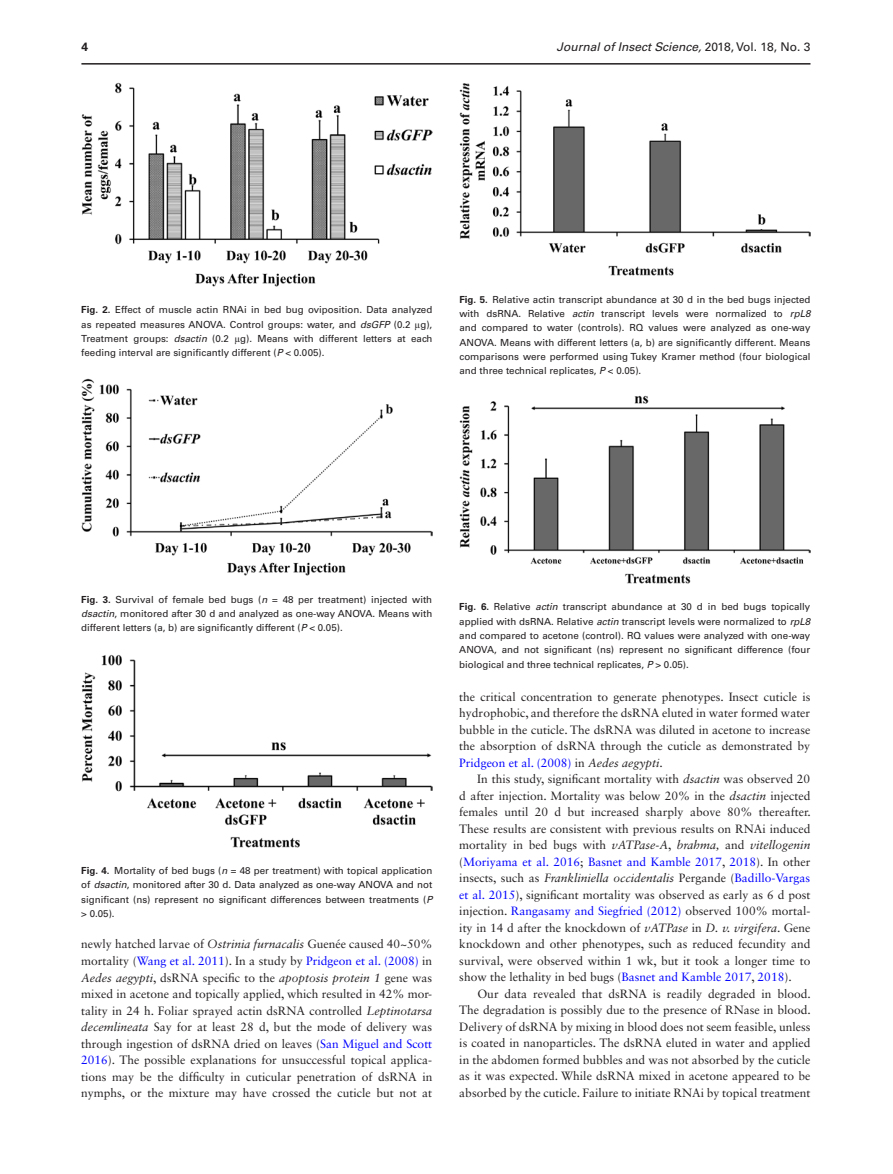
<style>
.page{position:relative;width:893px;height:1174px;background:#fff}
.page>*{position:absolute;margin:0;border:0;box-sizing:border-box;transform-origin:0 0}
.t1{font:12px/16.5px "Sabon LT Std";color:#231f20;text-align:justify}
.t2{font:italic 12px "Univers LT Std";color:#231f20}
.t3{font:700 12px "Univers LT Std";color:#231f20}
.t4{font:9.75px/14.2px "Univers LT Std";color:#231f20;text-align:justify}
.s1{font-style:normal}
.s2{font-weight:700}
.s3{font-style:italic}
.s4{font-family:"Gandhari Unicode"}
.s5{color:#00f}
</style>
<div class="page">
<img style="left:81px;top:379px;width:351px;height:197px">
<img style="left:81px;top:654px;width:351px;height:193px">
<img style="left:459px;top:83px;width:351px;height:193px">
<img style="left:459px;top:395px;width:351px;height:188px">
<img style="left:81px;top:82px;width:351px;height:204px">
<hr style="left:81px;top:63px;width:729px;height:2px;background:#231f20">
<p class="t3" style="left:81px;top:40px;width:8px">4</p>
<p class="t2" style="left:557px;top:40px;width:255px">Journal of Insect Science, <span class="s1">2018, Vol. 18, No. 3</span></p>
<p class="t4" style="left:81px;top:303px;width:353px"><span class="s2">Fig. 2.</span> Effect of muscle actin RNAi in bed bug oviposition. Data analyzed as repeated measures ANOVA. Control groups: water, and <span class="s3">dsGFP</span> (0.2 <span class="s4">μ</span>g), Treatment groups: <span class="s3">dsactin</span> (0.2 <span class="s4">μ</span>g). Means with different letters at each feeding interval are significantly different (<span class="s3">P</span> &lt; 0.005).</p>
<p class="t4" style="left:459px;top:292px;width:353px"><span class="s2">Fig. 5.</span> Relative actin transcript abundance at 30 d in the bed bugs injected with dsRNA. Relative <span class="s3">actin</span> transcript levels were normalized to <span class="s3">rpL8 </span>and compared to water (controls). RQ values were analyzed as one-way ANOVA. Means with different letters (a, b) are significantly different. Means comparisons were performed using Tukey Kramer method (four biological and three technical replicates, <span class="s3">P</span> &lt; 0.05).</p>
<p class="t4" style="left:81px;top:592px;width:353px"><span class="s2">Fig. 3.</span> Survival of female bed bugs (<span class="s3">n</span> = 48 per treatment) injected with <span class="s3">dsactin</span>, monitored after 30 d and analyzed as one-way ANOVA. Means with different letters (a, b) are significantly different (<span class="s3">P</span> &lt; 0.05).</p>
<p class="t4" style="left:81px;top:863px;width:353px"><span class="s2">Fig. 4.</span> Mortality of bed bugs (<span class="s3">n</span> = 48 per treatment) with topical application of <span class="s3">dsactin</span>, monitored after 30 d. Data analyzed as one-way ANOVA and not significant (ns) represent no significant differences between treatments (<span class="s3">P </span>&gt; 0.05).</p>
<p class="t1" style="left:81px;top:936px;width:353px">newly hatched larvae of <span class="s3">Ostrinia furnacalis</span> Guenée caused 40~50% mortality (<span class="s5">Wang et al. 2011</span>). In a study by <span class="s5">Pridgeon et al. (2008)</span> in <span class="s3">Aedes aegypti</span>, dsRNA specific to the <span class="s3">apoptosis protein 1</span> gene was mixed in acetone and topically applied, which resulted in 42% mor&shy;tality in 24 h. Foliar sprayed actin dsRNA controlled <span class="s3">Leptinotarsa decemlineata</span> Say for at least 28 d, but the mode of delivery was through ingestion of dsRNA dried on leaves (<span class="s5">San Miguel and Scott 2016</span>). The possible explanations for unsuccessful topical applica&shy;tions may be the difficulty in cuticular penetration of dsRNA in nymphs, or the mixture may have crossed the cuticle but not at</p>
<p class="t4" style="left:459px;top:600px;width:353px"><span class="s2">Fig. 6.</span> Relative <span class="s3">actin</span> transcript abundance at 30 d in bed bugs topically applied with dsRNA. Relative <span class="s3">actin</span> transcript levels were normalized to <span class="s3">rpL8 </span>and compared to acetone (control). RQ values were analyzed with one-way ANOVA, and not significant (ns) represent no significant difference (four biological and three technical replicates, <span class="s3">P</span> &gt; 0.05).</p>
<p class="t1" style="left:459px;top:688px;width:352px">the critical concentration to generate phenotypes. Insect cuticle is hydrophobic, and therefore the dsRNA eluted in water formed water bubble in the cuticle. The dsRNA was diluted in acetone to increase the absorption of dsRNA through the cuticle as demonstrated by <span class="s5">Pridgeon et al. (2008)</span> in <span class="s3">Aedes aegypti</span>.</p>
<p class="t1" style="left:459px;top:770px;width:353px;text-indent:18px">In this study, significant mortality with <span class="s3">dsactin</span> was observed 20 d after injection. Mortality was below 20% in the <span class="s3">dsactin</span> injected females until 20 d but increased sharply above 80% thereafter.<br>These results are consistent with previous results on RNAi induced mortality in bed bugs with <span class="s3">vATPase-A</span>, <span class="s3">brahma,</span> and <span class="s3">vitellogenin </span>(<span class="s5">Moriyama et al. 2016</span>; <span class="s5">Basnet and Kamble 2017</span>, <span class="s5">2018</span>). In other insects, such as <span class="s3">Frankliniella occidentalis</span> Pergande (<span class="s5">Badillo-Vargas et al. 2015</span>), significant mortality was observed as early as 6 d post injection. <span class="s5">Rangasamy and Siegfried (2012)</span> observed 100% mortal&shy;ity in 14 d after the knockdown of <span class="s3">vATPase</span> in <span class="s3">D. v. virgifera</span>. Gene knockdown and other phenotypes, such as reduced fecundity and survival, were observed within 1 wk, but it took a longer time to show the lethality in bed bugs (<span class="s5">Basnet and Kamble 2017</span>, <span class="s5">2018</span>).</p>
<p class="t1" style="left:459px;top:985px;width:353px;text-indent:18px">Our data revealed that dsRNA is readily degraded in blood.<br>The degradation is possibly due to the presence of RNase in blood.<br>Delivery of dsRNA by mixing in blood does not seem feasible, unless is coated in nanoparticles. The dsRNA eluted in water and applied in the abdomen formed bubbles and was not absorbed by the cuticle as it was expected. While dsRNA mixed in acetone appeared to be absorbed by the cuticle. Failure to initiate RNAi by topical treatment</p>
</div>
